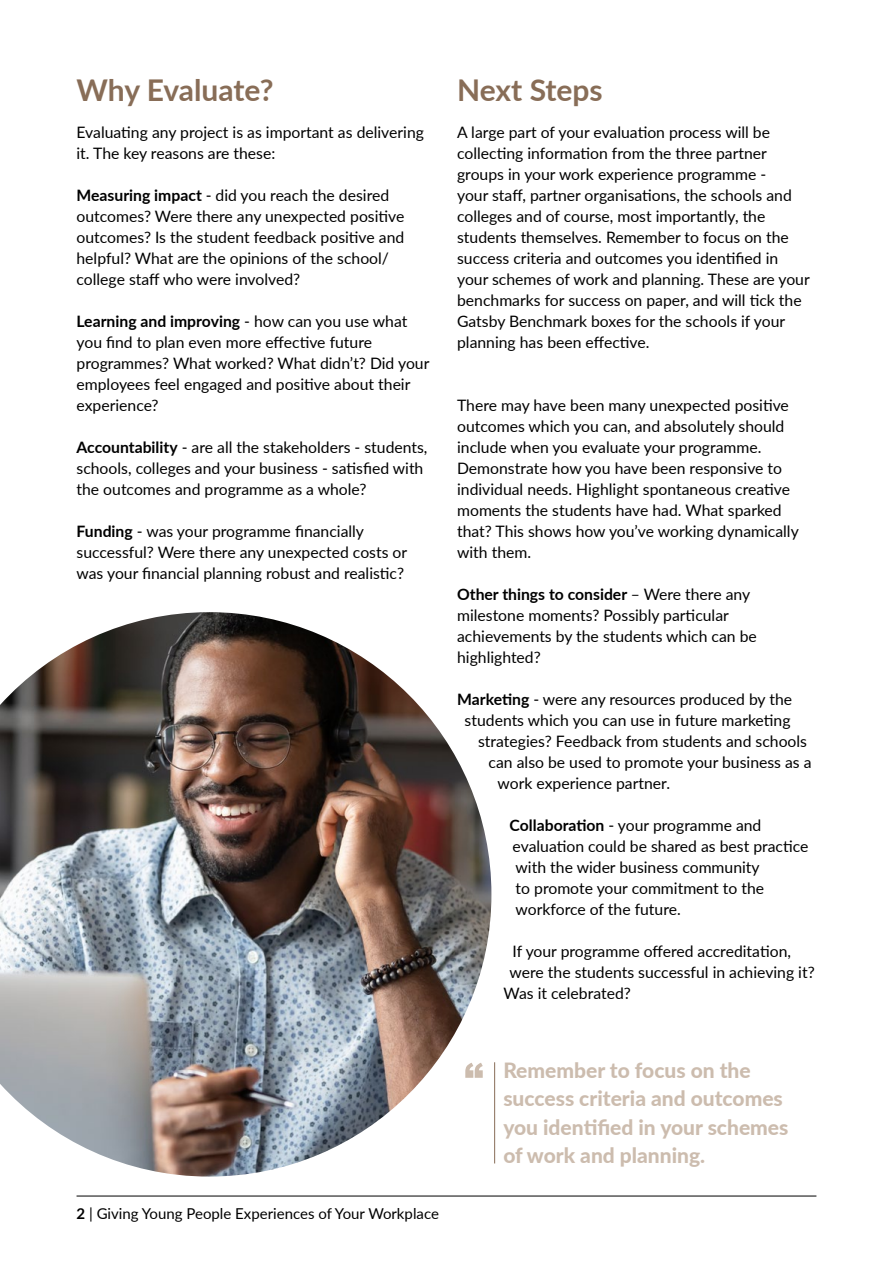
<style>
.page{position:relative;width:893px;height:1263px;background:#fff}
.page>*{position:absolute;margin:0;border:0;box-sizing:border-box;transform-origin:0 0}
.t1{font:700 30px "Lato";letter-spacing:-.005em;color:#886d57}
.t2{font:800 21px/28.5px "Lato";color:#ccbcae}
.t3{font:15.75px/21px "Lato";color:#000}
.t4{font:15px "Lato";color:#000}
.s1{font-weight:700}
</style>
<div class="page">
<hr style="left:77px;top:1196px;width:739px;height:1px;background:#000">
<hr style="left:494px;top:1062px;width:1px;height:101px;background:#886d57">
<img style="left:0;top:612px;width:491px;height:564px">
<h1 class="t1" style="left:77px;top:68px;width:199px">Why Evaluate?</h1>
<h1 class="t1" style="left:457px;top:68px;width:147px">Next Steps</h1>
<p class="t3" style="left:77px;top:121px;width:349px">Evaluating any project is as important as delivering it. The key reasons are these:</p>
<p class="t3" style="left:77px;top:184px;width:329px"><span class="s1">Measuring impact</span> - did you reach the desired outcomes? Were there any unexpected positive outcomes? Is the student feedback positive and helpful? What are the opinions of the school/ college staff who were involved?</p>
<p class="t3" style="left:77px;top:310px;width:354px"><span class="s1">Learning and improving</span> - how can you use what you find to plan even more effective future programmes? What worked? What didn’t? Did your employees feel engaged and positive about their experience?</p>
<p class="t3" style="left:77px;top:436px;width:352px"><span class="s1">Accountability</span> - are all the stakeholders - students, schools, colleges and your business - satisfied with the outcomes and programme as a whole?</p>
<p class="t3" style="left:77px;top:520px;width:332px"><span class="s1">Funding</span> - was your programme financially successful? Were there any unexpected costs or was your financial planning robust and realistic?</p>
<p class="t3" style="left:457px;top:121px;width:354px">A large part of your evaluation process will be collecting information from the three partner groups in your work experience programme -<br>your staff, partner organisations, the schools and colleges and of course, most importantly, the students themselves. Remember to focus on the success criteria and outcomes you identified in your schemes of work and planning. These are your benchmarks for success on paper, and will tick the Gatsby Benchmark boxes for the schools if your planning has been effective.</p>
<p class="t3" style="left:457px;top:394px;width:343px">There may have been many unexpected positive outcomes which you can, and absolutely should include when you evaluate your programme.<br>Demonstrate how you have been responsive to individual needs. Highlight spontaneous creative moments the students have had. What sparked that? This shows how you’ve working dynamically with them.</p>
<p class="t3" style="left:457px;top:583px;width:301px"><span class="s1">Other things to consider</span> – Were there any milestone moments? Possibly particular achievements by the students which can be highlighted?</p>
<p class="t3" style="left:457px;top:688px;width:336px"><span class="s1">Marketing</span> - were any resources produced by the</p>
<p class="t3" style="left:465px;top:709px;width:327px">students which you can use in future marketing</p>
<p class="t3" style="left:478px;top:730px;width:330px">strategies? Feedback from students and schools</p>
<p class="t3" style="left:489px;top:751px;width:324px">can also be used to promote your business as a</p>
<p class="t3" style="left:498px;top:772px;width:174px">work experience partner.</p>
<p class="t3" style="left:510px;top:814px;width:300px"><span class="s1">Collaboration</span> - your programme and evaluation could be shared as best practice with the wider business community<br>to promote your commitment to the workforce of the future.</p>
<p class="t3" style="left:513px;top:940px;width:280px">If your programme offered accreditation,</p>
<p class="t3" style="left:510px;top:961px;width:307px">were the students successful in achieving it?</p>
<p class="t3" style="left:504px;top:982px;width:129px">Was it celebrated?</p>
<p class="t4" style="left:77px;top:1203px;width:364px"><span class="s1">2</span> | Giving Young People Experiences of Your Workplace</p>
<h2 class="t2" style="left:503px;top:1055px;width:287px">Remember to focus on the success criteria and outcomes you identified in your schemes of work and planning.</h2>
</div>
